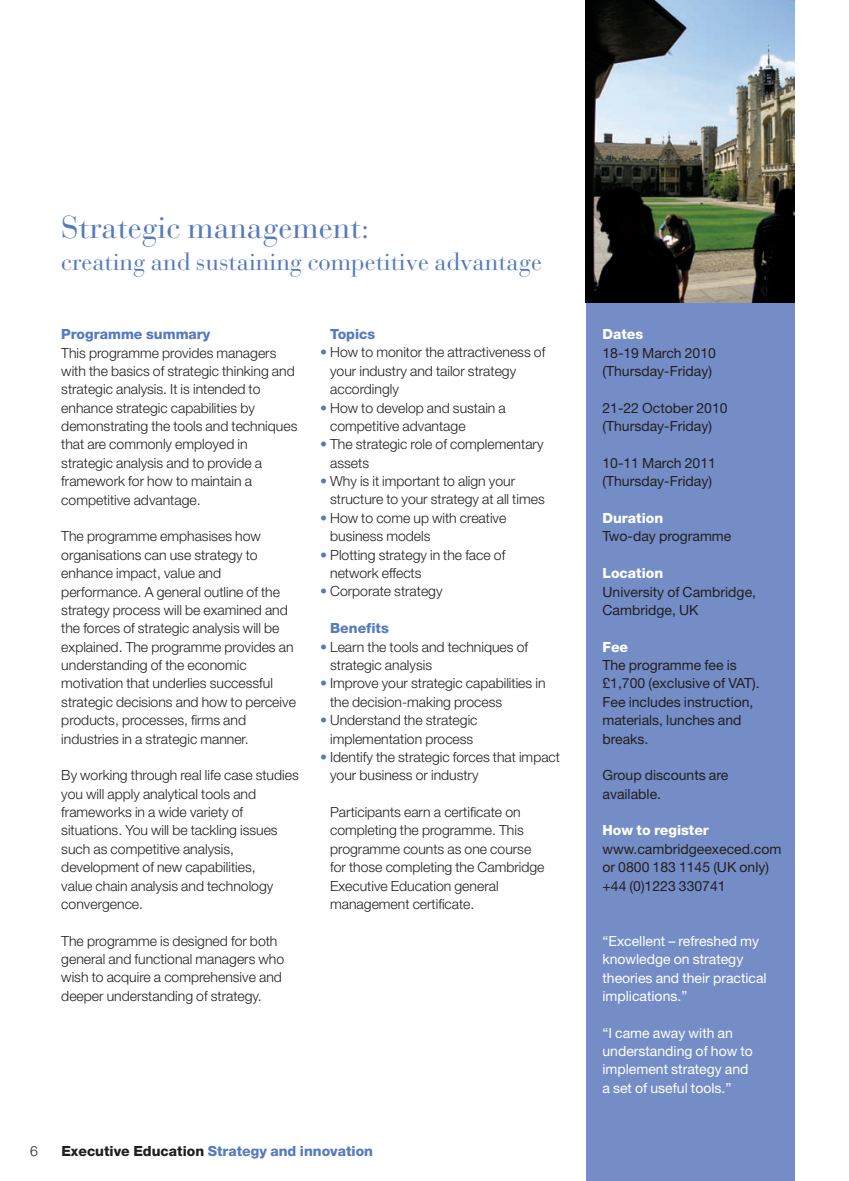
<style>
.page{position:relative;width:849px;height:1181px;background:#fff}
.page>*{position:absolute;margin:0;border:0;box-sizing:border-box;transform-origin:0 0}
.t1{font:31.5px "Bauer Bodoni";color:#557bbe}
.t2{font:24.5px "Bauer Bodoni";color:#557bbe}
.t3{font:300 14px/18.4px "Helvetica Neue";color:#231f20}
.t4{font:14px/18.4px "Helvetica Neue";color:#231f20}
.t5{font:14px/18.4px "Helvetica Neue";color:#fff}
.t6{font:800 14px "Helvetica Neue";color:#557bbe}
.s1{font-weight:800;color:#557bbe}
.s2{color:#557bbe}
.s3{color:#231f20}
.s4{font-weight:800;color:#fff}
</style>
<div class="page">
<div style="left:585px;top:303px;width:209px;height:878px;background:#748dc7"></div>
<img style="left:585px;top:0;width:209px;height:303px">
<p class="t1" style="left:61px;top:216px;width:310px">Strategic management:</p>
<p class="t2" style="left:61px;top:252px;width:482px">creating and sustaining competitive advantage</p>
<p class="t3" style="left:61px;top:326px;width:237px"><span class="s1">Programme summary<br></span>This programme provides managers with the basics of strategic thinking and strategic analysis. It is intended to enhance strategic capabilities by demonstrating the tools and techniques that are commonly employed in strategic analysis and to provide a framework for how to maintain a competitive advantage.</p>
<p class="t3" style="left:61px;top:528px;width:236px">The programme emphasises how organisations can use strategy to enhance impact, value and performance. A general outline of the strategy process will be examined and the forces of strategic analysis will be explained. The programme provides an understanding of the economic motivation that underlies successful strategic decisions and how to perceive products, processes, firms and industries in a strategic manner.</p>
<p class="t3" style="left:61px;top:767px;width:239px">By working through real life case studies you will apply analytical tools and frameworks in a wide variety of situations. You will be tackling issues such as competitive analysis, development of new capabilities,<br>value chain analysis and technology convergence.</p>
<p class="t3" style="left:61px;top:933px;width:224px">The programme is designed for both general and functional managers who wish to acquire a comprehensive and deeper understanding of strategy.</p>
<p class="t6" style="left:330px;top:329px;width:47px">Topics</p>
<p class="t3" style="left:330px;top:345px;width:216px;text-indent:-10px"><span class="s2">•</span> How to monitor the attractiveness of your industry and tailor strategy accordingly</p>
<p class="t3" style="left:330px;top:400px;width:177px;text-indent:-10px"><span class="s2">•</span> How to develop and sustain a competitive advantage</p>
<p class="t3" style="left:330px;top:436px;width:215px;text-indent:-10px"><span class="s2">•</span> The strategic role of complementary assets</p>
<p class="t3" style="left:330px;top:473px;width:216px;text-indent:-10px"><span class="s2">•</span> Why is it important to align your structure to your strategy at all times</p>
<p class="t3" style="left:330px;top:510px;width:178px;text-indent:-10px"><span class="s2">•</span> How to come up with creative business models</p>
<p class="t3" style="left:330px;top:547px;width:177px;text-indent:-10px"><span class="s2">•</span> Plotting strategy in the face of network effects</p>
<p class="t3" style="left:320px;top:583px;width:124px"><span class="s2">•</span> Corporate strategy</p>
<p class="t6" style="left:330px;top:623px;width:60px">Benefits</p>
<p class="t3" style="left:330px;top:639px;width:199px;text-indent:-10px"><span class="s2">•</span> Learn the tools and techniques of strategic analysis</p>
<p class="t3" style="left:330px;top:675px;width:217px;text-indent:-10px"><span class="s2">•</span> Improve your strategic capabilities in the decision-making process</p>
<p class="t3" style="left:320px;top:712px;width:159px;text-align:center"><span class="s2">•</span> Understand the strategic implementation process</p>
<p class="t3" style="left:330px;top:749px;width:231px;text-indent:-10px"><span class="s2">•</span> Identify the strategic forces that impact your business or industry</p>
<p class="t3" style="left:330px;top:804px;width:216px">Participants earn a certificate on completing the programme. This programme counts as one course for those completing the Cambridge<br>Executive Education general management certificate.</p>
<p class="t3" style="left:30px;top:1143px;width:9px">6</p>
<p class="t6" style="left:61px;top:1146px;width:313px"><span class="s3">Executive Education</span> Strategy and innovation</p>
<p class="t4" style="left:602px;top:326px;width:115px"><span class="s4">Dates<br></span>18-19 March 2010 (Thursday-Friday)</p>
<p class="t4" style="left:602px;top:400px;width:127px">21-22 October 2010 (Thursday-Friday)</p>
<p class="t4" style="left:602px;top:455px;width:115px">10-11 March 2011 (Thursday-Friday)</p>
<p class="t4" style="left:602px;top:510px;width:130px"><span class="s4">Duration<br></span>Two-day programme</p>
<p class="t4" style="left:602px;top:565px;width:155px"><span class="s4">Location<br></span>University of Cambridge,<br>Cambridge, UK</p>
<p class="t4" style="left:602px;top:639px;width:158px"><span class="s4">Fee<br></span>The programme fee is £1,700 (exclusive of VAT).<br>Fee includes instruction, materials, lunches and breaks.</p>
<p class="t4" style="left:602px;top:767px;width:127px">Group discounts are available.</p>
<p class="t4" style="left:602px;top:822px;width:180px"><span class="s4">How to register </span>www.cambridgeexeced.com or 0800 183 1145 (UK only) +44 (0)1223 330741</p>
<p class="t5" style="left:602px;top:933px;width:166px">“Excellent – refreshed my knowledge on strategy theories and their practical implications.”</p>
<p class="t5" style="left:602px;top:1025px;width:152px">“I came away with an understanding of how to implement strategy and a set of useful tools.”</p>
</div>
